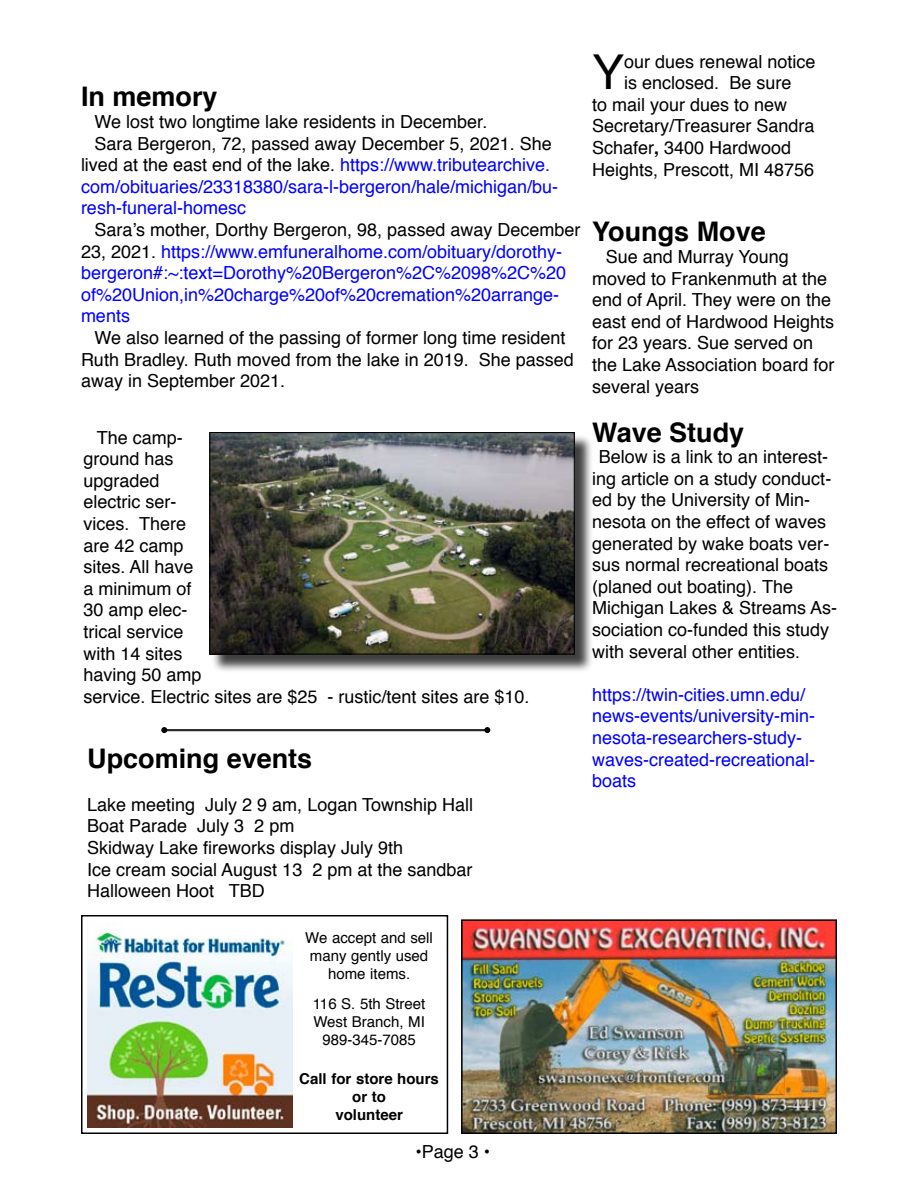
<style>
.page{position:relative;width:918px;height:1188px;background:#fff}
.page>*{position:absolute;margin:0;border:0;box-sizing:border-box;transform-origin:0 0}
.t1{font:48.15px "Helvetica";color:#000}
.t2{font:700 27px "Helvetica";color:#000}
.t3{font:18px/21.6px "Helvetica";color:#000}
.t4{font:18px/21.6px "Helvetica";color:#00f}
.t5{font:15px/18px "Helvetica";color:#000;text-align:center}
.t6{font:700 15px/18px "Helvetica";color:#000;text-align:center}
.s1{color:#00f}
.s2{color:#000}
.s3{font-weight:700}
</style>
<div class="page">
<hr style="left:164px;top:729px;width:323px;height:1px;background:#000">
<hr style="left:164px;top:730px;width:323px;height:1px;background:#000">
<svg style="left:161px;top:727px;width:6px;height:6px"></svg>
<svg style="left:484px;top:727px;width:6px;height:6px"></svg>
<div style="left:81px;top:915px;width:367px;height:219px;border:2px solid #000"></div>
<img style="left:87px;top:931px;width:206px;height:196px">
<img style="left:464px;top:922px;width:370px;height:209px">
<div style="left:461px;top:919px;width:376px;height:215px;border:2px solid #000"></div>
<div style="left:212px;top:434px;width:388px;height:245px;background:#000;opacity:.75"></div>
<img style="left:211px;top:434px;width:362px;height:219px">
<div style="left:209px;top:432px;width:366px;height:223px;border:1px solid #000102"></div>
<p class="t2" style="left:81px;top:75px;width:138px">In memory</p>
<p class="t3" style="left:94px;top:111px;width:394px">We lost two longtime lake residents in December.</p>
<p class="t3" style="left:94px;top:133px;width:459px">Sara Bergeron, 72, passed away December 5, 2021. She</p>
<p class="t3" style="left:81px;top:155px;width:471px">lived at the east end of the lake. <span class="s1">https://www.tributearchive.</span></p>
<p class="t4" style="left:81px;top:176px;width:479px">com/obituaries/23318380/sara-l-bergeron/hale/michigan/bu-</p>
<p class="t4" style="left:81px;top:198px;width:167px">resh-funeral-homesc</p>
<p class="t3" style="left:94px;top:219px;width:487px">Sara’s mother, Dorthy Bergeron, 98, passed away December</p>
<p class="t4" style="left:81px;top:241px;width:483px"><span class="s2">23, 2021.</span> https://www.emfuneralhome.com/obituary/dorothy-</p>
<p class="t4" style="left:81px;top:263px;width:487px">bergeron#:~:text=Dorothy%20Bergeron%2C%2098%2C%20</p>
<p class="t4" style="left:81px;top:284px;width:480px">of%20Union,in%20charge%20of%20cremation%20arrange-</p>
<p class="t4" style="left:81px;top:306px;width:51px">ments</p>
<p class="t3" style="left:94px;top:327px;width:472px">We also learned of the passing of former long time resident</p>
<p class="t3" style="left:81px;top:349px;width:494px">Ruth Bradley. Ruth moved from the lake in 2019. She passed</p>
<p class="t3" style="left:81px;top:371px;width:206px">away in September 2021.</p>
<p class="t3" style="left:83px;top:427px;width:448px;text-indent:14px">The camp-<br>ground has<br>upgraded<br>electric ser-<br>vices. There<br>are 42 camp<br>sites. All have<br>a minimum of<br>30 amp elec-<br>trical service<br>with 14 sites<br>having 50 amp<br>service. Electric sites are $25 - rustic/tent sites are $10.</p>
<p class="t2" style="left:87px;top:736px;width:227px">Upcoming events</p>
<p class="t3" style="left:87px;top:794px;width:387px">Lake meeting July 2 9 am, Logan Township Hall Boat Parade July 3 2 pm<br>Skidway Lake fireworks display July 9th<br>Ice cream social August 13 2 pm at the sandbar Halloween Hoot TBD</p>
<p class="t1" style="left:592px;top:35px;width:34px">Y</p>
<p class="t3" style="left:624px;top:51px;width:193px">our dues renewal notice</p>
<p class="t3" style="left:624px;top:73px;width:169px">is enclosed. Be sure</p>
<p class="t3" style="left:592px;top:94px;width:197px">to mail your dues to new</p>
<p class="t3" style="left:592px;top:116px;width:224px">Secretary/Treasurer Sandra</p>
<p class="t3" style="left:592px;top:137px;width:201px">Schafer<span class="s3">,</span> 3400 Hardwood</p>
<p class="t3" style="left:592px;top:159px;width:224px">Heights, Prescott, MI 48756</p>
<p class="t2" style="left:592px;top:210px;width:175px">Youngs Move</p>
<p class="t3" style="left:592px;top:246px;width:244px;text-indent:14px">Sue and Murray Young moved to Frankenmuth at the end of April. They were on the east end of Hardwood Heights for 23 years. Sue served on the Lake Association board for several years</p>
<p class="t2" style="left:592px;top:410px;width:154px">Wave Study</p>
<p class="t3" style="left:592px;top:447px;width:247px;text-indent:7px">Below is a link to an interest&shy;ing article on a study conduct&shy;ed by the University of Min&shy;nesota on the effect of waves generated by wake boats ver&shy;sus normal recreational boats (planed out boating). The<br>Michigan Lakes &amp; Streams As&shy;sociation co-funded this study with several other entities.</p>
<p class="t4" style="left:592px;top:684px;width:225px">https://twin-cities.umn.edu/ news-events/university-min&shy;nesota-researchers-study&shy;waves-created-recreational&shy;boats</p>
<p class="t5" style="left:305px;top:929px;width:129px">We accept and sell many gently used home items.</p>
<p class="t5" style="left:313px;top:995px;width:114px">116 S. 5th Street<br>West Branch, MI<br>989-345-7085</p>
<p class="t6" style="left:299px;top:1070px;width:141px">Call for store hours or to<br>volunteer</p>
<p class="t3" style="left:415px;top:1141px;width:76px">•Page 3 •</p>
</div>
